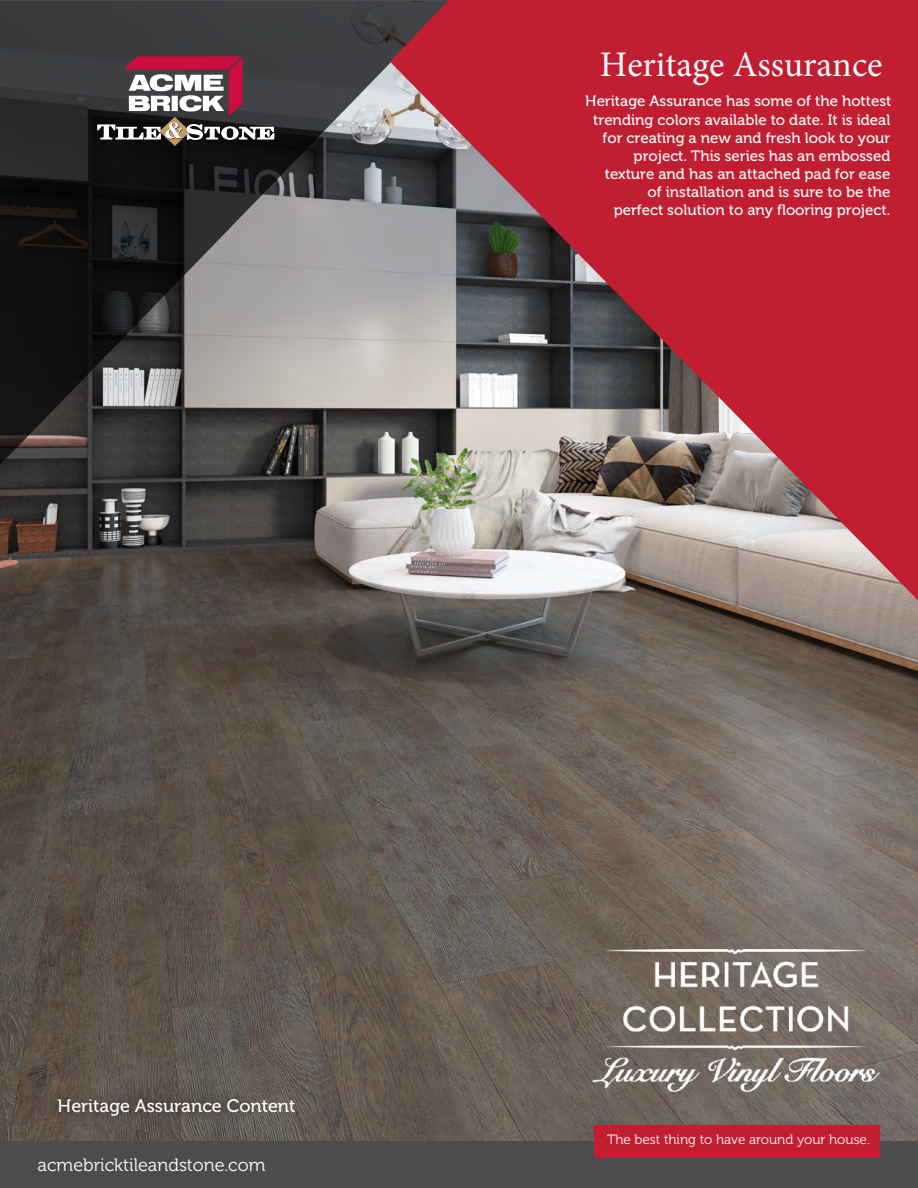
<style>
.page{position:relative;width:918px;height:1188px;background:#fff}
.page>*{position:absolute;margin:0;border:0;box-sizing:border-box;transform-origin:0 0}
.t1{font:36px "Minion Pro";color:#fff}
.t2{font:18px "Museo 300";color:#fff}
.t3{font:18px "Museo 500";color:#fff}
.t4{font:15px/18.1px "Museo 500";color:#fff;text-align:right}
.t5{font:13.5px "Museo 300";color:#fff}
</style>
<div class="page">
<img style="left:0;top:478px;width:918px;height:664px">
<svg style="left:0;top:0;width:390px;height:478px;background:#515050"></svg>
<svg style="left:390px;top:0;width:528px;height:600px;background:#ab515a"></svg>
<div style="left:46px;top:1090px;width:303px;height:36px;background:#231f20;opacity:.81"></div>
<div style="left:0;top:1142px;width:918px;height:46px;background:#4b4c4d"></div>
<div style="left:594px;top:1125px;width:286px;height:32px;background:#c11f31"></div>
<img style="left:593px;top:949px;width:287px;height:142px">
<svg style="left:97px;top:56px;width:178px;height:91px"></svg>
<h1 class="t1" style="left:600px;top:41px;width:284px">Heritage Assurance</h1>
<p class="t4" style="left:585px;top:92px;width:308px">Heritage Assurance has some of the hottest trending colors available to date. It is ideal for creating a new and fresh look to your project. This series has an embossed texture and has an attached pad for ease<br>of installation and is sure to be the<br>perfect solution to any flooring project.</p>
<p class="t3" style="left:58px;top:1096px;width:239px">Heritage Assurance Content</p>
<p class="t2" style="left:38px;top:1155px;width:229px">acmebricktileandstone.com</p>
<p class="t5" style="left:607px;top:1132px;width:264px">The best thing to have around your house.</p>
</div>
